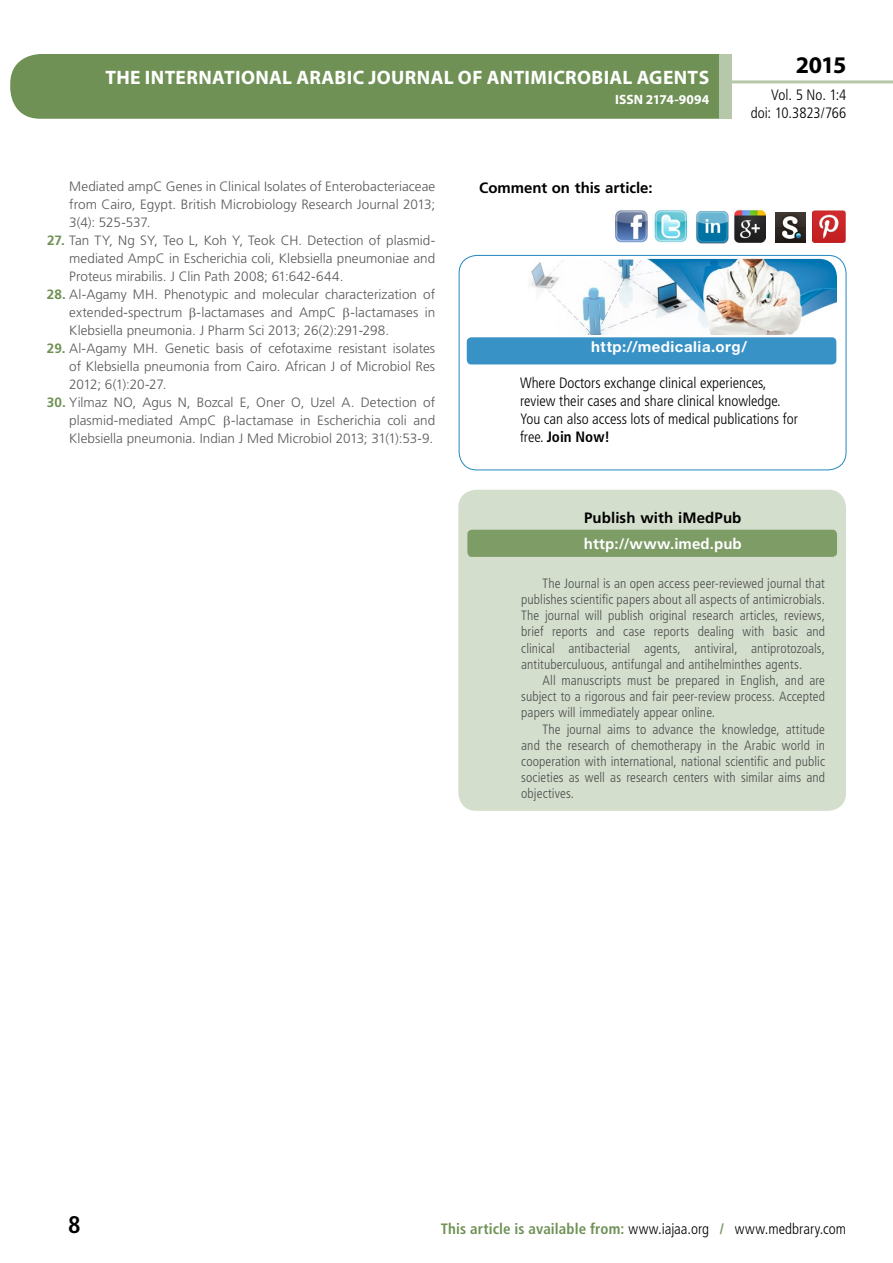
<style>
.page{position:relative;width:893px;height:1263px;background:#fff}
.page>*{position:absolute;margin:0;border:0;box-sizing:border-box;transform-origin:0 0}
.t1{font:700 24px "Myriad Pro";color:#000}
.t2{font:700 condensed 24px "Frutiger LT Std";color:#000}
.t3{font:700 19.5px "Myriad Pro";letter-spacing:.02em;color:#fff}
.t4{font:300 condensed 15px/18px "Frutiger";color:#000}
.t5{font:300 condensed 15px/18px "Frutiger LT Std";letter-spacing:.005em;color:#000;text-align:right}
.t6{font:700 15px "Frutiger LT Std";color:#000}
.t7{font:700 15px "Helvetica Neue LT Std";letter-spacing:.035em;color:#fff}
.t8{font:700 15px "Frutiger LT Std";letter-spacing:.01em;color:#fff}
.t9{font:300 13.5px/18px "Frutiger LT Std";color:#58595b;text-align:justify}
.t10{font:300 condensed 13.5px/16.2px "Frutiger LT Std";letter-spacing:.005em;color:#4d4d4f;text-align:justify}
.t11{font:700 13.5px "Myriad Pro";letter-spacing:-.01em;color:#fff}
.t12{font:700 13.5px "Myriad Pro";letter-spacing:.01em;color:#fff}
.s1{font-weight:700;color:#6f9155}
.s2{font-weight:700}
</style>
<div class="page">
<div style="left:10px;top:54px;width:775px;height:65px;background:#6f9155;border-radius:30px"></div>
<div style="left:732px;top:0;width:161px;height:157px;background:#fff"></div>
<hr style="left:730px;top:80px;width:163px;height:3px;background:#b7c8aa">
<div style="left:719px;top:54px;width:13px;height:65px;background:#b7c8aa"></div>
<img style="left:615px;top:210px;width:73px;height:33px">
<img style="left:696px;top:211px;width:33px;height:33px">
<img style="left:734px;top:210px;width:32px;height:32px">
<img style="left:776px;top:212px;width:30px;height:30px">
<img style="left:813px;top:210px;width:33px;height:33px">
<div style="left:458px;top:490px;width:388px;height:321px;background:#d4decc;border-radius:18px"></div>
<div style="left:459px;top:255px;width:387px;height:215px;border:1px solid #2386bf;border-radius:18px"></div>
<div style="left:467px;top:337px;width:369px;height:27px;background:#3992c5;border-radius:4px"></div>
<div style="left:467px;top:530px;width:370px;height:27px;background:#7d9c66;border-radius:4px"></div>
<img style="left:529px;top:259px;width:308px;height:76px">
<h2 class="t3" style="left:105px;top:65px;width:605px">THE INTERNATIONAL ARABIC JOURNAL OF ANTI MICROBIAL AGENTS</h2>
<p class="t12" style="left:615px;top:90px;width:13px">ISSN</p>
<p class="t11" style="left:646px;top:90px;width:65px">2174-9094</p>
<h1 class="t1" style="left:796px;top:49px;width:52px">2015</h1>
<p class="t5" style="left:751px;top:86px;width:97px">Vol. 5 No. 1:4 doi: 10.3823/766</p>
<p class="t9" style="left:69px;top:178px;width:367px">Mediated ampC Genes in Clinical Isolates of Enterobacteriaceae from Cairo, Egypt. British Microbiology Research Journal 2013; 3(4): 525-537.</p>
<p class="t9" style="left:69px;top:232px;width:367px;text-indent:-22px"><span class="s1">27.</span> Tan TY, Ng SY, Teo L, Koh Y, Teok CH. Detection of plasmid&shy;mediated AmpC in Escherichia coli, Klebsiella pneumoniae and Proteus mirabilis. J Clin Path 2008; 61:642-644.</p>
<p class="t9" style="left:69px;top:286px;width:367px;text-indent:-22px"><span class="s1">28.</span> Al-Agamy MH. Phenotypic and molecular characterization of extended-spectrum -lactamases and AmpC -lactamases in Klebsiella pneumonia. J Pharm Sci 2013; 26(2):291-298.</p>
<p class="t9" style="left:69px;top:340px;width:367px;text-indent:-22px"><span class="s1">29.</span> Al-Agamy MH. Genetic basis of cefotaxime resistant isolates of Klebsiella pneumonia from Cairo. African J of Microbiol Res 2012; 6(1):20-27.</p>
<p class="t9" style="left:69px;top:394px;width:367px;text-indent:-23px"><span class="s1">30.</span> Yilmaz NO, Agus N, Bozcal E, Oner O, Uzel A. Detection of plasmid-mediated AmpC -lactamase in Escherichia coli and Klebsiella pneumonia. Indian J Med Microbiol 2013; 31(1):53-9.</p>
<p class="t6" style="left:479px;top:179px;width:175px">Comment on this article:</p>
<p class="t7" style="left:591px;top:338px;width:157px">http://medicalia.org/</p>
<p class="t4" style="left:520px;top:374px;width:279px">Where Doctors exchange clinical experiences, review their cases and share clinical knowledge.<br>You can also access lots of medical publications for free. <span class="s2">Join Now!</span></p>
<p class="t6" style="left:584px;top:509px;width:159px">Publish with iMedPub</p>
<p class="t8" style="left:584px;top:535px;width:159px">http://www.imed.pub</p>
<p class="t10" style="left:521px;top:575px;width:305px;text-indent:21px">The Journal is an open access peer-reviewed journal that publishes scientific papers about all aspects of antimicrobials.<br>The journal will publish original research articles, reviews, brief reports and case reports dealing with basic and clinical antibacterial agents, antiviral, antiprotozoals, antituberculuous, antifungal and antihelminthes agents.</p>
<p class="t10" style="left:521px;top:672px;width:305px;text-indent:21px">All manuscripts must be prepared in English, and are subject to a rigorous and fair peer-review process. Accepted papers will immediately appear online.</p>
<p class="t10" style="left:521px;top:721px;width:305px;text-indent:21px">The journal aims to advance the knowledge, attitude and the research of chemotherapy in the Arabic world in cooperation with international, national scientific and public societies as well as research centers with similar aims and objectives.</p>
<h1 class="t2" style="left:68px;top:1210px;width:14px">8</h1>
<p class="t5" style="left:441px;top:1219px;width:407px"><span class="s1">This article is available from:</span> www.iajaa.org <span class="s1">/</span> www.medbrary.com</p>
</div>
